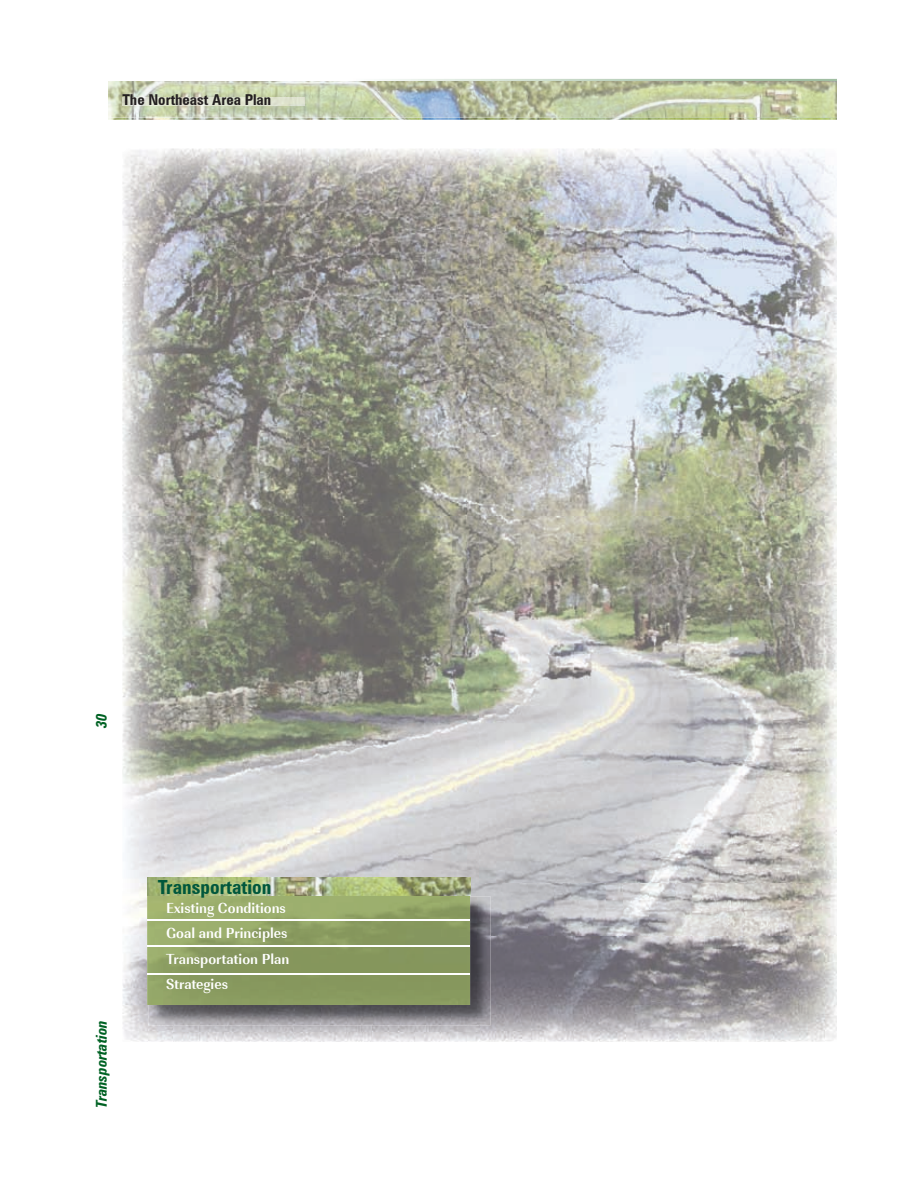
<style>
.page{position:relative;width:918px;height:1188px;background:#fff}
.page>*{position:absolute;margin:0;border:0;box-sizing:border-box;transform-origin:0 0}
.t1{font:700 condensed 19.5px "Zurich BT";color:#00573c}
.t2{font:15px/25.5px "URW Imperial T Bold Narr";color:#fff}
.t3{font:700 condensed 15px "Zurich BT";color:#231f20}
.t4{font:italic 700 condensed 15px "Zurich BT";letter-spacing:-.005em;color:#006224}
</style>
<div class="page">
<img style="left:108px;top:118px;width:729px;height:2px">
<svg style="left:387px;top:79px;width:450px;height:2px"></svg>
<img style="left:108px;top:81px;width:729px;height:37px">
<img style="left:122px;top:97px;width:182px;height:8px">
<img style="left:122px;top:148px;width:715px;height:788px">
<img style="left:122px;top:936px;width:51px;height:106px">
<img style="left:480px;top:936px;width:357px;height:106px">
<img style="left:173px;top:1025px;width:307px;height:17px">
<img style="left:149px;top:896px;width:342px;height:129px">
<img style="left:147px;top:877px;width:323px;height:128px">
<hr style="left:147px;top:919px;width:323px;height:2px;background:#fff">
<hr style="left:147px;top:945px;width:323px;height:2px;background:#fff">
<hr style="left:147px;top:973px;width:323px;height:2px;background:#fff">
<img style="left:163px;top:879px;width:116px;height:10px">
<p class="t3" style="left:122px;top:91px;width:150px">The Northeast Area Plan</p>
<p class="t4" style="left:93px;top:728px;width:16px;rotate:-90deg">30</p>
<p class="t4" style="left:93px;top:1108px;width:90px;rotate:-90deg">Transportation</p>
<h1 class="t1" style="left:158px;top:876px;width:115px">Transportation</h1>
<p class="t2" style="left:166px;top:895px;width:125px">Existing Conditions<br>Goal and Principles<br>Transportation Plan<br>Strategies</p>
</div>
